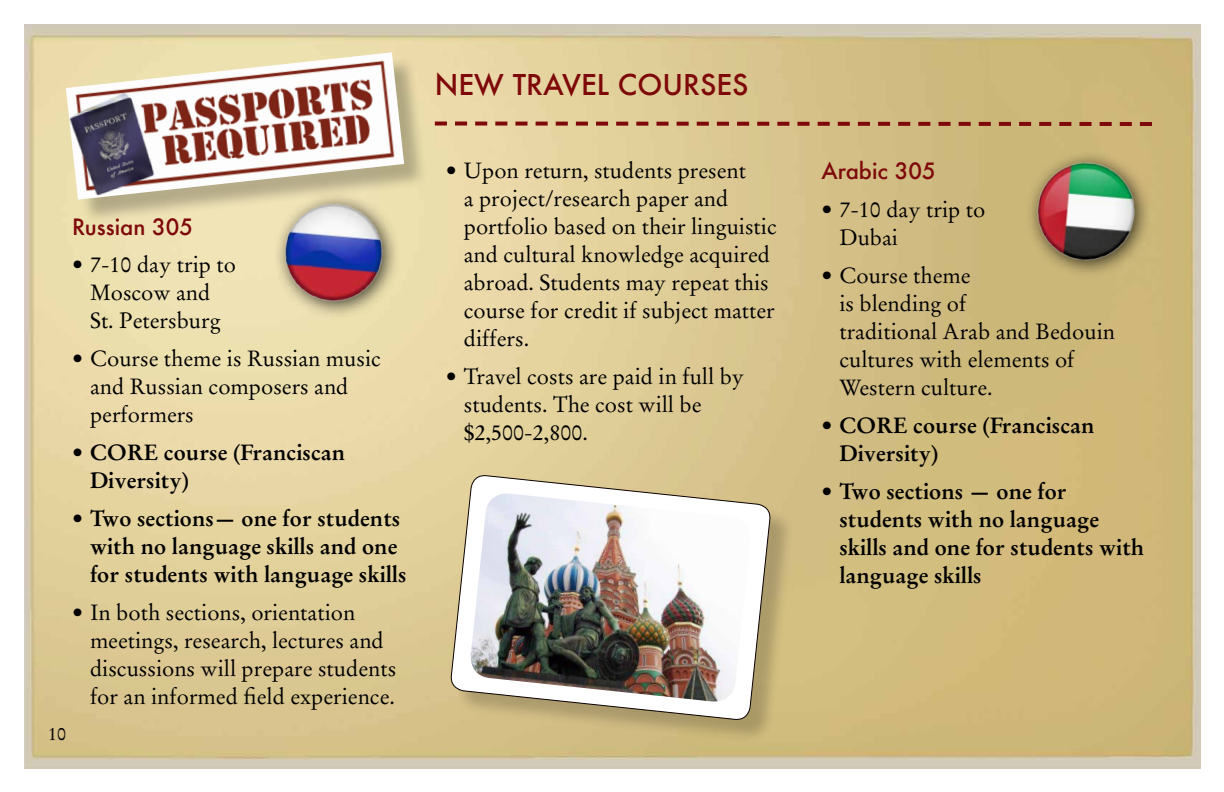
<style>
.page{position:relative;width:1224px;height:792px;background:#fff}
.page>*{position:absolute;margin:0;border:0;box-sizing:border-box;transform-origin:0 0}
.t1{font:500 28px "Futura";color:#7e080a}
.t2{font:22px/28px "Stempel Garamond LT Std";color:#000}
.t3{font:700 22px/28px "Stempel Garamond LT Std";color:#000}
.t4{font:500 22px "Futura";color:#7e080a}
.t5{font:18px "Stempel Garamond LT Std";color:#000}
.s1{font-weight:400}
</style>
<div class="page">
<img style="left:24px;top:24px;width:1177px;height:744px">
<svg style="left:435px;top:122px;width:717px;height:4px;background:#a55942"></svg>
<div style="left:70px;top:56px;width:358px;height:168px;background:#000;opacity:.25"></div>
<img style="left:66px;top:52px;width:338px;height:148px">
<div style="left:273px;top:192px;width:128px;height:128px;background:#000;opacity:.75"></div>
<img style="left:279px;top:200px;width:109px;height:110px">
<div style="left:1025px;top:151px;width:128px;height:128px;background:#000;opacity:.75"></div>
<img style="left:1032px;top:158px;width:109px;height:111px">
<div style="left:455px;top:479px;width:340px;height:265px;background:#000;opacity:.19"></div>
<svg style="left:450px;top:474px;width:321px;height:247px"></svg>
<img style="left:468px;top:494px;width:285px;height:210px">
<p class="t5" style="left:48px;top:723px;width:19px">10</p>
<p class="t4" style="left:72px;top:211px;width:123px">RUSSIAN 305</p>
<p class="t2" style="left:72px;top:250px;width:166px;text-align:center">• 7-10 day trip to<br>Moscow and<br>St. Petersburg</p>
<p class="t2" style="left:90px;top:344px;width:292px;text-indent:-18px">• Course theme is Russian music and Russian composers and performers</p>
<p class="t3" style="left:90px;top:438px;width:257px;text-indent:-18px"><span class="s1">•</span> CORE course (Franciscan<br>Diversity)</p>
<p class="t3" style="left:90px;top:504px;width:318px;text-indent:-18px"><span class="s1">•</span> Two sections— one for students with no language skills and one for students with language skills</p>
<p class="t2" style="left:90px;top:598px;width:308px;text-indent:-18px">• In both sections, orientation meetings, research, lectures and discussions will prepare students for an informed field experience.</p>
<p class="t1" style="left:435px;top:65px;width:315px">N EW TRAVEL COURSES</p>
<p class="t2" style="left:464px;top:157px;width:314px;text-indent:-18px">• Upon return, students present<br>a project/research paper and portfolio based on their linguistic and cultural knowledge acquired abroad. Students may repeat this course for credit if subject matter differs.</p>
<p class="t2" style="left:464px;top:363px;width:282px;text-indent:-18px">• Travel costs are paid in full by students. The cost will be $2,500-2,800.</p>
<p class="t4" style="left:821px;top:156px;width:116px">ARABIC 305</p>
<p class="t2" style="left:839px;top:196px;width:148px;text-indent:-18px">• 7-10 day trip to<br>Dubai</p>
<p class="t2" style="left:839px;top:262px;width:277px;text-indent:-18px">• Course theme<br>is blending of<br>traditional Arab and Bedouin cultures with elements of<br>Western culture.</p>
<p class="t3" style="left:839px;top:411px;width:257px;text-indent:-18px"><span class="s1">•</span> CORE course (Franciscan<br>Diversity)</p>
<p class="t3" style="left:839px;top:477px;width:306px;text-indent:-18px"><span class="s1">•</span> Two sections — one for students with no language skills and one for students with language skills</p>
</div>
